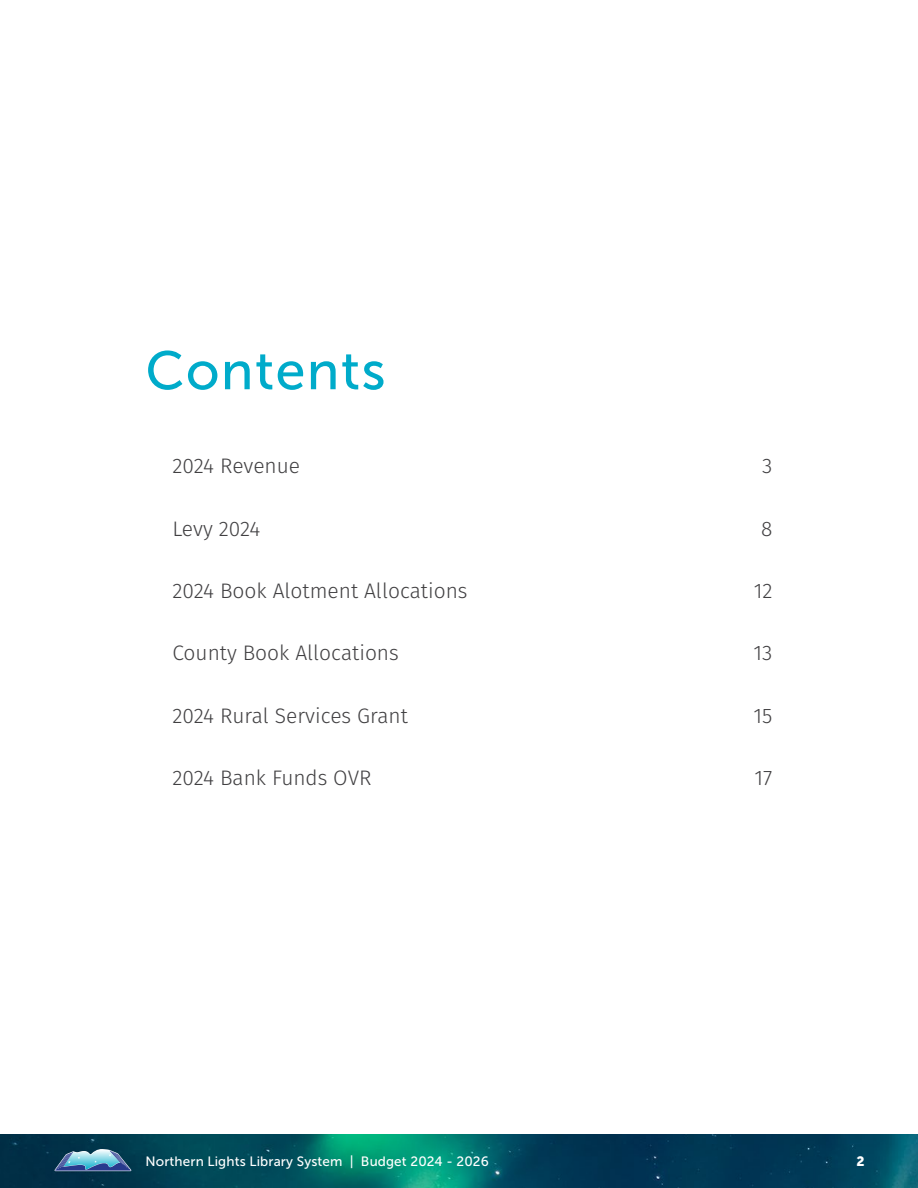
<style>
.page{position:relative;width:918px;height:1188px;background:#fff}
.page>*{position:absolute;margin:0;border:0;box-sizing:border-box;transform-origin:0 0}
.t1{font:54px "Museo Sans 500";letter-spacing:.025em;color:#00abca}
.t2{font:300 21px "Fira Sans";color:#414042}
.t3{font:13.5px "Museo Sans 500";letter-spacing:.01em;color:#fff}
.t4{font:13.5px "Museo Sans 900";color:#fff}
</style>
<div class="page">
<img style="left:0;top:1134px;width:918px;height:54px">
<svg style="left:55px;top:1149px;width:76px;height:22px"></svg>
<h1 class="t1" style="left:146px;top:341px;width:242px">Contents</h1>
<p class="t2" style="left:172px;top:451px;width:129px">2024 Revenue</p>
<p class="t2" style="left:762px;top:451px;width:12px">3</p>
<p class="t2" style="left:172px;top:513px;width:89px">Levy 2024</p>
<p class="t2" style="left:761px;top:513px;width:13px">8</p>
<p class="t2" style="left:172px;top:576px;width:297px">2024 Book Alotment Allocations</p>
<p class="t2" style="left:754px;top:576px;width:20px">12</p>
<p class="t2" style="left:172px;top:638px;width:228px">County Book Allocations</p>
<p class="t2" style="left:754px;top:638px;width:20px">13</p>
<p class="t2" style="left:172px;top:701px;width:237px">2024 Rural Services Grant</p>
<p class="t2" style="left:754px;top:701px;width:20px">15</p>
<p class="t2" style="left:172px;top:763px;width:201px">2024 Bank Funds OVR</p>
<p class="t2" style="left:755px;top:763px;width:19px">17</p>
<p class="t3" style="left:146px;top:1154px;width:345px">Northern Lights Library System | Budget 2024 - 2026</p>
<p class="t4" style="left:857px;top:1154px;width:10px">2</p>
</div>
